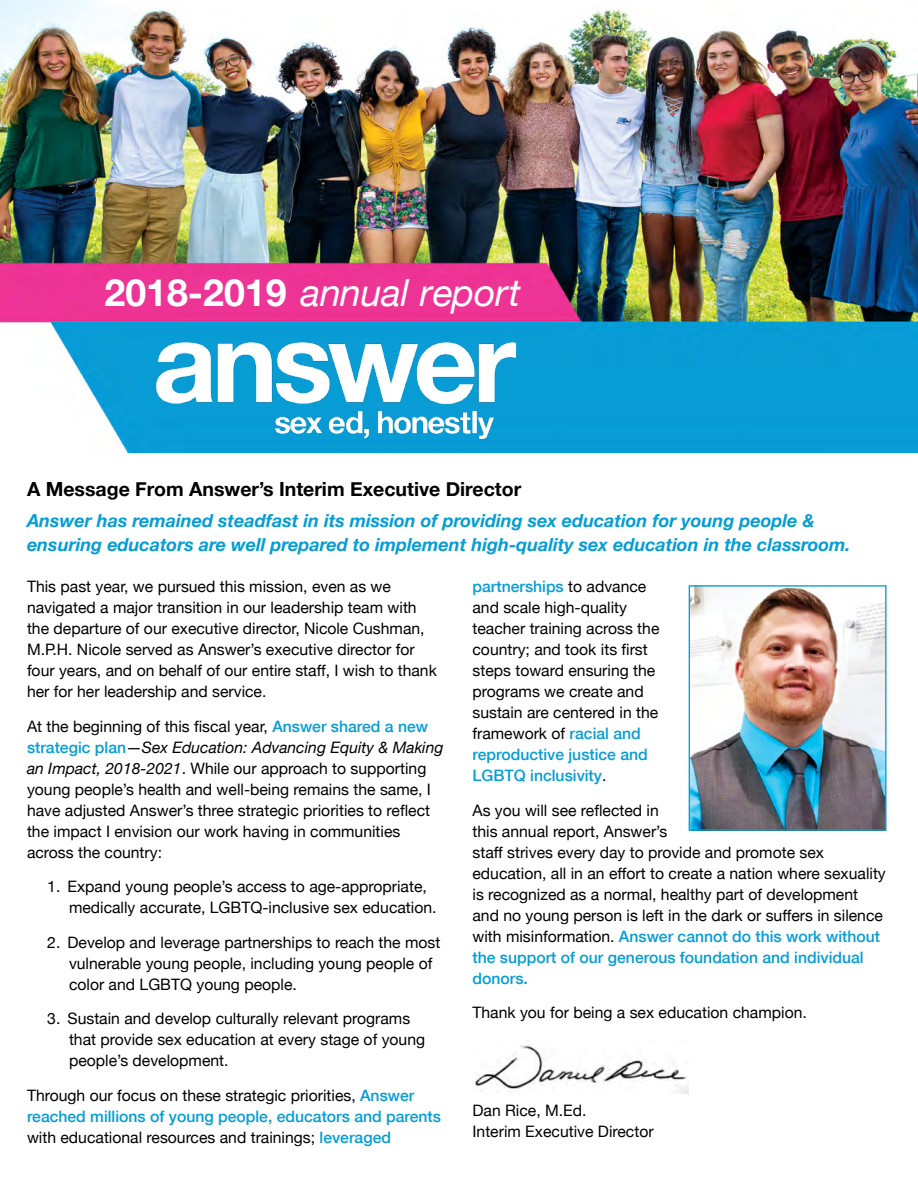
<style>
.page{position:relative;width:918px;height:1188px;background:#fff}
.page>*{position:absolute;margin:0;border:0;box-sizing:border-box;transform-origin:0 0}
.t1{font:italic 37.5px "Helvetica Neue";letter-spacing:-.005em;color:#fff}
.t2{font:700 19.5px "Helvetica Neue";color:#000}
.t3{font:italic 700 18px/24px "Helvetica Neue";color:#059dd4}
.t4{font:15.75px/21px "Helvetica Neue";color:#000}
.s1{font-weight:700;font-style:normal}
.s2{font-weight:500;color:#059dd4}
.s3{font-style:italic}
</style>
<div class="page">
<img style="left:0;top:0;width:918px;height:454px">
<img style="left:152px;top:330px;width:369px;height:120px">
<img style="left:472px;top:1045px;width:216px;height:48px">
<img style="left:691px;top:587px;width:193px;height:242px">
<div style="left:689px;top:585px;width:197px;height:246px;border:1px solid #059dd4"></div>
<h1 class="t1" style="left:105px;top:270px;width:418px"><span class="s1">2018-2019</span> annual report</h1>
<p class="t2" style="left:27px;top:477px;width:496px">A Message From Answer’s Interim Executive Director</p>
<p class="t3" style="left:27px;top:508px;width:825px">Answer has remained steadfast in its mission of providing sex education for young people &amp; ensuring educators are well prepared to implement high-quality sex education in the classroom.</p>
<p class="t4" style="left:27px;top:576px;width:411px">This past year, we pursued this mission, even as we navigated a major transition in our leadership team with the departure of our executive director, Nicole Cushman, M.P.H. Nicole served as Answer’s executive director for four years, and on behalf of our entire staff, I wish to thank her for her leadership and service.</p>
<p class="t4" style="left:27px;top:716px;width:418px">At the beginning of this fiscal year, <span class="s2">Answer shared a new strategic plan</span>—<span class="s3">Sex Education: Advancing Equity &amp; Making an Impact, 2018-2021</span>. While our approach to supporting young people’s health and well-being remains the same, I have adjusted Answer’s three strategic priorities to reflect the impact I envision our work having in communities across the country:</p>
<p class="t4" style="left:69px;top:876px;width:369px;text-indent:-22px">1. Expand young people’s access to age-appropriate, medically accurate, LGBTQ-inclusive sex education.</p>
<p class="t4" style="left:69px;top:931px;width:373px;text-indent:-22px">2. Develop and leverage partnerships to reach the most vulnerable young people, including young people of color and LGBTQ young people.</p>
<p class="t4" style="left:69px;top:1008px;width:358px;text-indent:-22px">3. Sustain and develop culturally relevant programs that provide sex education at every stage of young people’s development.</p>
<p class="t4" style="left:27px;top:1084px;width:416px">Through our focus on these strategic priorities, <span class="s2">Answer reached millions of young people, educators and parents </span>with educational resources and trainings; <span class="s2">leveraged</span></p>
<p class="t4" style="left:473px;top:576px;width:188px"><span class="s2">partnerships</span> to advance and scale high-quality teacher training across the country; and took its first steps toward ensuring the programs we create and sustain are centered in the framework of <span class="s2">racial and reproductive justice and<br>LGBTQ inclusivity</span>.</p>
<p class="t4" style="left:473px;top:799px;width:415px">As you will see reflected in<br>this annual report, Answer’s<br>staff strives every day to provide and promote sex education, all in an effort to create a nation where sexuality is recognized as a normal, healthy part of development and no young person is left in the dark or suffers in silence with misinformation. <span class="s2">Answer cannot do this work without the support of our generous foundation and individual donors.</span></p>
<p class="t4" style="left:473px;top:1002px;width:336px">Thank you for being a sex education champion.</p>
<p class="t4" style="left:473px;top:1099px;width:183px">Dan Rice, M.Ed.<br>Interim Executive Director</p>
</div>
